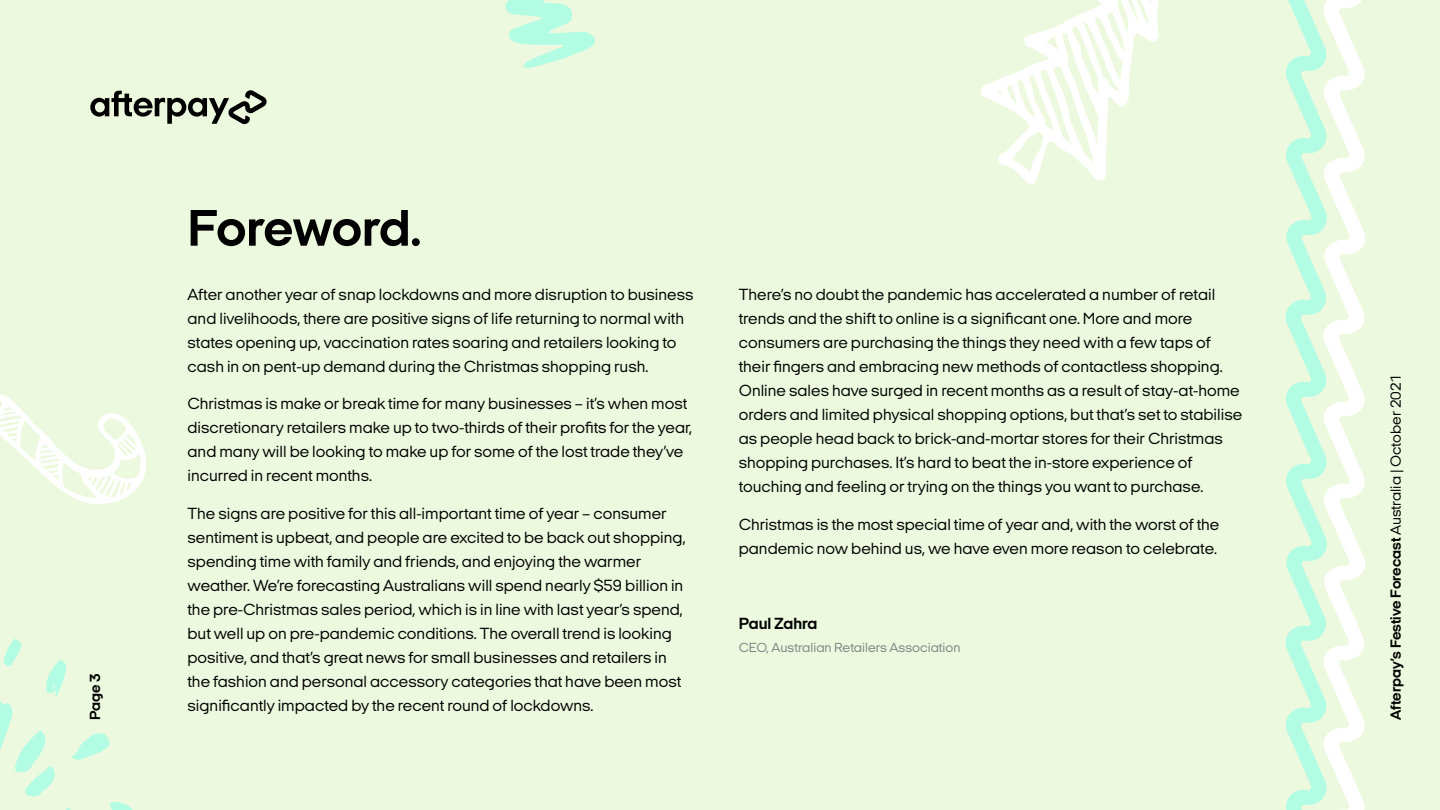
<style>
.page{position:relative;width:1440px;height:810px;background:#edf9de}
.page>*{position:absolute;margin:0;border:0;box-sizing:border-box;transform-origin:0 0}
.t1{font:700 52.5px "Italian Plate No 2 Expanded";letter-spacing:-.015em;color:#000}
.t2{font:16.5px/24px "Italian Plate No 2 Expanded";color:#000}
.t3{font:700 16.5px "Italian Plate No 2 Expanded";color:#000}
.t4{font:700 15px "Italian Plate No 2 Expanded";color:#000}
.t5{font:13.5px "Italian Plate No 2 Expanded";color:#808285}
.s1{font-weight:400}
</style>
<div class="page">
<svg style="left:90px;top:90px;width:177px;height:34px"></svg>
<svg style="left:1285px;top:0;width:80px;height:810px"></svg>
<svg style="left:505px;top:0;width:90px;height:68px"></svg>
<svg style="left:0;top:639px;width:133px;height:171px"></svg>
<svg style="left:981px;top:0;width:178px;height:185px"></svg>
<svg style="left:0;top:394px;width:146px;height:110px"></svg>
<p class="t4" style="left:87px;top:720px;width:48px;rotate:-90deg">Page 3</p>
<h1 class="t1" style="left:188px;top:200px;width:235px">Foreword.</h1>
<p class="t2" style="left:188px;top:282px;width:508px">After another year of snap lockdowns and more disruption to business and livelihoods, there are positive signs of life returning to normal with states opening up, vaccination rates soaring and retailers looking to cash in on pent-up demand during the Christmas shopping rush.</p>
<p class="t2" style="left:188px;top:392px;width:506px">Christmas is make or break time for many businesses – it’s when most discretionary retailers make up to two-thirds of their profits for the year, and many will be looking to make up for some of the lost trade they’ve incurred in recent months.</p>
<p class="t2" style="left:188px;top:501px;width:500px">The signs are positive for this all-important time of year – consumer sentiment is upbeat, and people are excited to be back out shopping, spending time with family and friends, and enjoying the warmer weather. We’re forecasting Australians will spend nearly $59 billion in the pre-Christmas sales period, which is in line with last year’s spend, but well up on pre-pandemic conditions. The overall trend is looking positive, and that’s great news for small businesses and retailers in the fashion and personal accessory categories that have been most significantly impacted by the recent round of lockdowns.</p>
<p class="t2" style="left:739px;top:282px;width:505px">There’s no doubt the pandemic has accelerated a number of retail trends and the shift to online is a significant one. More and more consumers are purchasing the things they need with a few taps of their fingers and embracing new methods of contactless shopping.<br>Online sales have surged in recent months as a result of stay-at-home orders and limited physical shopping options, but that’s set to stabilise as people head back to brick-and-mortar stores for their Christmas shopping purchases. It’s hard to beat the in-store experience of touching and feeling or trying on the things you want to purchase.</p>
<p class="t2" style="left:739px;top:512px;width:482px">Christmas is the most special time of year and, with the worst of the pandemic now behind us, we have even more reason to celebrate.</p>
<p class="t3" style="left:739px;top:614px;width:80px">Paul Zahra</p>
<p class="t5" style="left:739px;top:641px;width:223px">CEO, Australian Retailers Association</p>
<p class="t4" style="left:1388px;top:720px;width:348px;rotate:-90deg">Afterpay’s Festive Forecast <span class="s1">Australia | October 2021</span></p>
</div>
